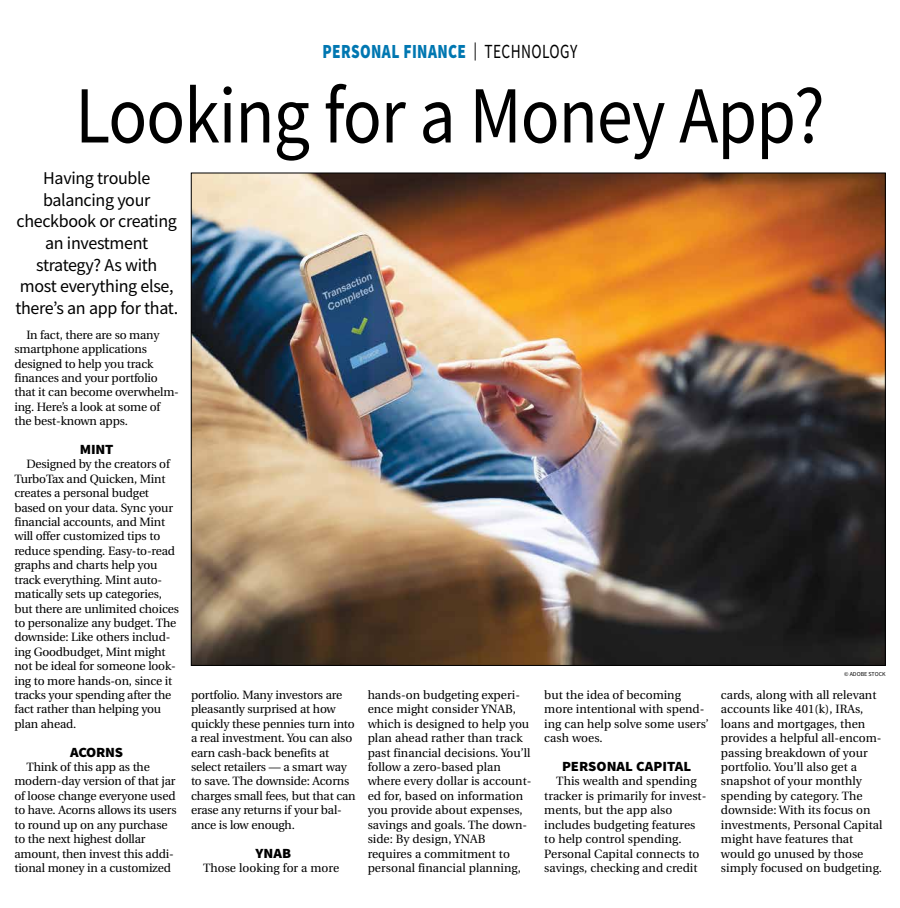
<style>
.page{position:relative;width:900px;height:908px;background:#fff}
.page>*{position:absolute;margin:0;border:0;box-sizing:border-box;transform-origin:0 0}
.t1{font:81px "Source Sans Pro";letter-spacing:-.015em;color:#000;scale:.89 1}
.t2{font:900 20px "Source Sans Pro";letter-spacing:.025em;color:#0077b1;scale:.77 1}
.t3{font:18px/21.6px "Source Sans Pro";letter-spacing:-.02em;color:#000;text-align:center}
.t4{font:900 14px "Source Sans Pro";color:#000;scale:1.05 1}
.t5{font:12px/14.4px "Utopia";letter-spacing:-.015em;color:#000}
.t6{font:6px "Source Sans Pro";color:#000}
.s1{font-weight:400;font-size:18px;color:#000}
.s2{font-weight:400;color:#000}
</style>
<div class="page">
<img style="left:193px;top:175px;width:691px;height:488px">
<h2 class="t2" style="left:323px;top:38px;width:332px">PERSONAL FINANCE <span class="s1">|</span> <span class="s2">TECHNOLOGY</span></h2>
<h1 class="t1" style="left:75px;top:64px;width:844px">Looking for a Money App?</h1>
<h3 class="t3" style="left:15px;top:167px;width:164px">Having trouble balancing your checkbook or creating an investment strategy? As with<br>most everything else, there’s an app for that.</h3>
<p class="t5" style="left:14px;top:327px;width:166px;text-indent:12px">In fact, there are so many smartphone applications designed to help you track finances and your portfolio that it can become overwhelm&shy;ing. Here’s a look at some of the best-known apps.</p>
<p class="t4" style="left:80px;top:439px;width:33px">MINT</p>
<p class="t5" style="left:14px;top:457px;width:166px;text-indent:12px">Designed by the creators of<br>TurboTax and Quicken, Mint creates a personal budget based on your data. Sync your financial accounts, and Mint will offer customized tips to reduce spending. Easy-to-read graphs and charts help you track everything. Mint auto&shy;matically sets up categories, but there are unlimited choices to personalize any budget. The downside: Like others includ&shy;ing Goodbudget, Mint might not be ideal for someone look&shy;ing to more hands-on, since it tracks your spending after the fact rather than helping you plan ahead.</p>
<p class="t4" style="left:70px;top:742px;width:52px">ACORNS</p>
<p class="t5" style="left:14px;top:759px;width:164px;text-indent:12px">Think of this app as the modern-day version of that jar of loose change everyone used to have. Acorns allows its users to round up on any purchase to the next highest dollar amount, then invest this addi&shy;tional money in a customized</p>
<p class="t5" style="left:191px;top:687px;width:166px">portfolio. Many investors are pleasantly surprised at how quickly these pennies turn into a real investment. You can also earn cash-back benefits at select retailers — a smart way to save. The downside: Acorns charges small fees, but that can erase any returns if your bal&shy;ance is low enough.</p>
<p class="t4" style="left:256px;top:842px;width:35px">YNAB</p>
<p class="t5" style="left:203px;top:860px;width:138px">Those looking for a more</p>
<p class="t5" style="left:368px;top:687px;width:165px">hands-on budgeting experi&shy;ence might consider YNAB, which is designed to help you plan ahead rather than track past financial decisions. You’ll follow a zero-based plan where every dollar is account&shy;ed for, based on information you provide about expenses, savings and goals. The down&shy;side: By design, YNAB requires a commitment to personal financial planning,</p>
<p class="t5" style="left:544px;top:687px;width:166px">but the idea of becoming more intentional with spend&shy;ing can help solve some users’ cash woes.</p>
<p class="t4" style="left:562px;top:756px;width:125px">PERSONAL CAPITAL</p>
<p class="t5" style="left:544px;top:774px;width:164px;text-indent:12px">This wealth and spending tracker is primarily for invest&shy;ments, but the app also includes budgeting features to help control spending.<br>Personal Capital connects to savings, checking and credit</p>
<p class="t6" style="left:844px;top:670px;width:43px">© ADOBE STOCK</p>
<p class="t5" style="left:721px;top:687px;width:163px">cards, along with all relevant accounts like 401(k), IRAs, loans and mortgages, then provides a helpful all-encom&shy;passing breakdown of your portfolio. You’ll also get a snapshot of your monthly spending by category. The downside: With its focus on investments, Personal Capital might have features that would go unused by those simply focused on budgeting.</p>
</div>
